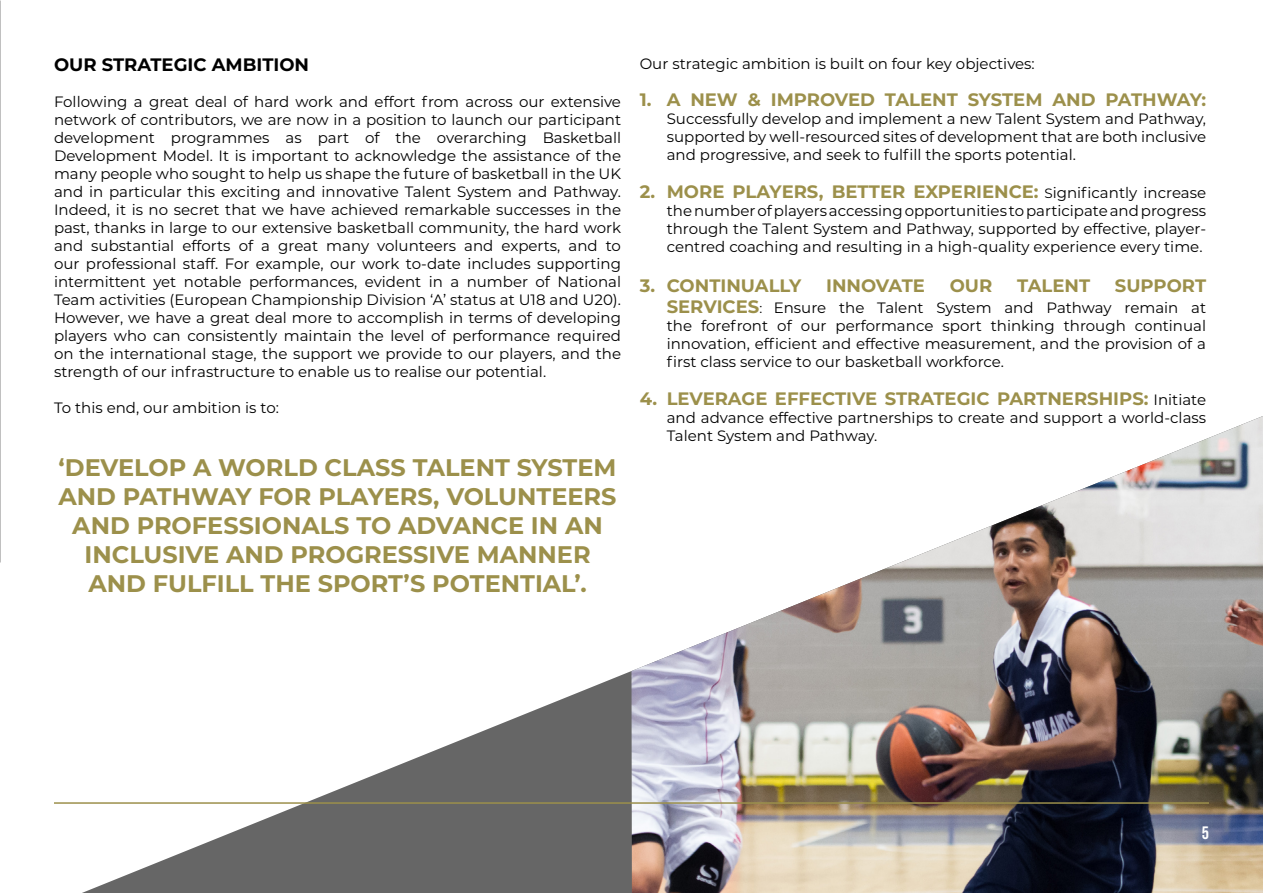
<style>
.page{position:relative;width:1263px;height:893px;background:#fff}
.page>*{position:absolute;margin:0;border:0;box-sizing:border-box;transform-origin:0 0}
.t1{font:700 24px/28.8px "Montserrat";color:#9c904b;text-align:center}
.t2{font:700 18px "Montserrat";color:#9c904b}
.t3{font:700 18px "Montserrat";color:#000}
.t4{font:18px "Bebas Neue";color:#fff}
.t5{font:15px/18px "Montserrat";color:#000;text-align:justify}
.s1{font-weight:400;font-size:13.5px;color:#000}
.s2{font-weight:400;font-size:15px;color:#000}
.s3{font-weight:700;font-size:18px;color:#9c904b}
.s4{font-size:13.5px}
</style>
<div class="page">
<svg style="left:82px;top:671px;width:549px;height:222px"></svg>
<img style="left:0;top:0;width:1px;height:562px">
<img style="left:631px;top:416px;width:632px;height:477px">
<hr style="left:54px;top:802px;width:1155px;height:2px;background:#9c904b">
<p class="t3" style="left:54px;top:52px;width:257px">OUR STRATEGIC AMBITION</p>
<p class="t5" style="left:54px;top:93px;width:569px">Following a great deal of hard work and effort from across our extensive network of contributors, we are now in a position to launch our participant development programmes as part of the overarching Basketball Development Model. It is important to acknowledge the assistance of the many people who sought to help us shape the future of basketball in the UK and in particular this exciting and innovative Talent System and Pathway.<br>Indeed, it is no secret that we have achieved remarkable successes in the past, thanks in large to our extensive basketball community, the hard work and substantial efforts of a great many volunteers and experts, and to our professional staff. For example, our work to-date includes supporting intermittent yet notable performances, evident in a number of National Team activities (European Championship Division ‘A’ status at U18 and U20).<br>However, we have a great deal more to accomplish in terms of developing players who can consistently maintain the level of performance required on the international stage, the support we provide to our players, and the strength of our infrastructure to enable us to realise our potential.</p>
<p class="t5" style="left:54px;top:399px;width:226px">To this end, our ambition is to:</p>
<h1 class="t1" style="left:59px;top:452px;width:559px">‘DEVELOP A WORLD CLASS TALENT SYSTEM AND PATHWAY FOR PLAYERS, VOLUNTEERS AND PROFESSIONALS TO ADVANCE IN AN INCLUSIVE AND PROGRESSIVE MANNER AND FULFILL THE SPORT’S POTENTIAL’.</h1>
<p class="t5" style="left:640px;top:54px;width:397px">Our strategic ambition is built on four key objectives:</p>
<p class="t2" style="left:640px;top:87px;width:568px">1. A NEW &amp; IMPROVED TALENT SYSTEM AND PATHWAY:</p>
<p class="t5" style="left:667px;top:109px;width:541px">Successfully develop and implement a new Talent System and Pathway, supported by well-resourced sites of development that are both inclusive and progressive, and seek to fulfill the sports potential.</p>
<p class="t2" style="left:640px;top:179px;width:568px">2. MORE PLAYERS, BETTER EXPERIENCE: <span class="s1">S</span><span class="s2">ignificantly increase</span></p>
<p class="t5" style="left:667px;top:201px;width:541px">the number of players accessing opportunities to participate and progress through the Talent System and Pathway, supported by effective, player&shy;centred coaching and resulting in a high-quality experience every time.</p>
<p class="t2" style="left:640px;top:272px;width:163px">3. CONTINUALLY</p>
<p class="t2" style="left:826px;top:272px;width:100px">INNOVATE</p>
<p class="t2" style="left:950px;top:272px;width:44px">OUR</p>
<p class="t2" style="left:1017px;top:272px;width:74px">TALENT</p>
<p class="t2" style="left:1115px;top:272px;width:93px">SUPPORT</p>
<p class="t5" style="left:667px;top:298px;width:541px"><span class="s3">SERVICES</span><span class="s4">:</span> Ensure the Talent System and Pathway remain at the forefront of our performance sport thinking through continual innovation, efficient and effective measurement, and the provision of a first class service to our basketball workforce.</p>
<p class="t2" style="left:640px;top:386px;width:568px">4. LEVERAGE EFFECTIVE STRATEGIC PARTNERSHIPS: <span class="s2">Initiate</span></p>
<p class="t5" style="left:667px;top:408px;width:541px">and advance effective partnerships to create and support a world-class<br>Talent System and Pathway.</p>
<p class="t4" style="left:1202px;top:822px;width:9px">5</p>
</div>
